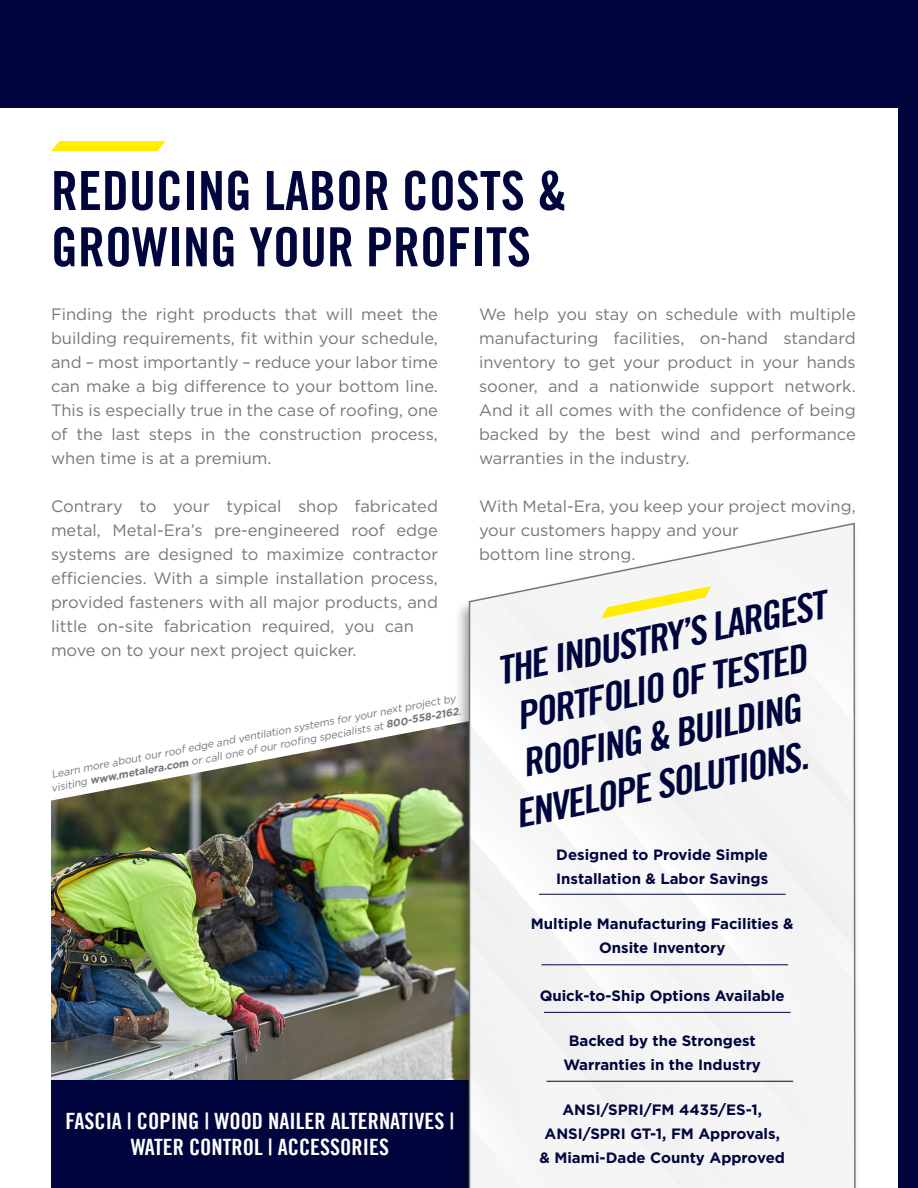
<style>
.page{position:relative;width:918px;height:1188px;background:#fff}
.page>*{position:absolute;margin:0;border:0;box-sizing:border-box;transform-origin:0 0}
.t1{font:54px/56.2px "Trade Gothic LT Bold Cond Twenty";color:#00053e}
.t2{font:italic 39px "Trade Gothic LT Bold Cond Twenty";color:#00053e;scale:1.04 1}
.t3{font:22.5px/25.5px "Trade Gothic LT Bold Cond Twenty";color:#fff;text-align:center}
.t4{font:16.5px/24px "Gotham";color:#74777b;text-align:justify}
.t5{font:700 15px/24px "Gotham";color:#00053e;text-align:center}
.t6{font:italic 10.5px/13.5px "Gotham";color:#74777b}
.s1{font-weight:700}
</style>
<div class="page">
<svg style="left:51px;top:141px;width:115px;height:10px"></svg>
<img style="left:51px;top:724px;width:403px;height:356px">
<div style="left:51px;top:1080px;width:456px;height:108px;background:#00053e"></div>
<div style="left:0;top:0;width:918px;height:108px;background:#00053e"></div>
<div style="left:454px;top:522px;width:407px;height:666px;background:#000;opacity:.35"></div>
<svg style="left:468px;top:522px;width:389px;height:666px"></svg>
<svg style="left:601px;top:586px;width:110px;height:33px"></svg>
<div style="left:898px;top:0;width:20px;height:1188px;background:#00053e"></div>
<hr style="left:541px;top:965px;width:247px;height:1px;background:#00053e">
<hr style="left:539px;top:894px;width:247px;height:1px;background:#00053e">
<hr style="left:544px;top:1012px;width:247px;height:1px;background:#00053e">
<hr style="left:546px;top:1081px;width:247px;height:1px;background:#00053e">
<h1 class="t1" style="left:51px;top:162px;width:517px">REDUCING LABOR COSTS &amp;<br>GROWING YOUR PROFITS</h1>
<p class="t4" style="left:51px;top:301px;width:389px">Finding the right products that will meet the building requirements, fit within your schedule, and – most importantly – reduce your labor time can make a big difference to your bottom line.<br>This is especially true in the case of roofing, one of the last steps in the construction process, when time is at a premium.</p>
<p class="t4" style="left:51px;top:493px;width:389px;text-align:left">Contrary to your typical shop fabricated metal, Metal-Era’s pre-engineered roof edge systems are designed to maximize contractor efficiencies. With a simple installation process, provided fasteners with all major products, and little on-site fabrication required, you can move on to your next project quicker.</p>
<p class="t6" style="left:47px;top:769px;width:419px;rotate:-11deg">Learn more about our roof edge and ventilation systems for your next project by visiting <span class="s1">www.metalera.com</span> or call one of our roofi ng specialists at <span class="s1">800-558-2162</span>.</p>
<h3 class="t3" style="left:65px;top:1108px;width:391px">FASCIA | COPING | WOOD NAILER ALTERNATIVES |<br>WATER CONTROL | ACCESSORIES</h3>
<p class="t4" style="left:479px;top:301px;width:378px">We help you stay on schedule with multiple manufacturing facilities, on-hand standard inventory to get your product in your hands sooner, and a nationwide support network.<br>And it all comes with the confidence of being backed by the best wind and performance warranties in the industry.</p>
<p class="t4" style="left:479px;top:494px;width:378px;text-align:left">With Metal-Era, you keep your project moving, your customers happy and your<br>bottom line strong.</p>
<h2 class="t2" style="left:492px;top:646px;width:324px;rotate:-11deg">THE INDUSTRY’S LARGEST</h2>
<h2 class="t2" style="left:512px;top:692px;width:286px;rotate:-11deg">PORTFOLIO OF TESTED</h2>
<h2 class="t2" style="left:518px;top:739px;width:274px;rotate:-11deg">ROOFING &amp; BUILDING</h2>
<h2 class="t2" style="left:511px;top:790px;width:288px;rotate:-11deg">ENVELOPE SOLUTIONS.</h2>
<p class="t5" style="left:556px;top:842px;width:213px;text-align:left">Designed to Provide Simple<br>Installation &amp; Labor Savings</p>
<p class="t5" style="left:531px;top:911px;width:264px">Multiple Manufacturing Facilities &amp;<br>Onsite Inventory</p>
<p class="t5" style="left:540px;top:983px;width:247px">Quick-to-Ship Options Available</p>
<p class="t5" style="left:564px;top:1028px;width:199px">Backed by the Strongest<br>Warranties in the Industry</p>
<p class="t5" style="left:539px;top:1097px;width:247px">ANSI/SPRI/FM 4435/ES-1,<br>ANSI/SPRI GT-1, FM Approvals, &amp; Miami-Dade County Approved</p>
</div>
